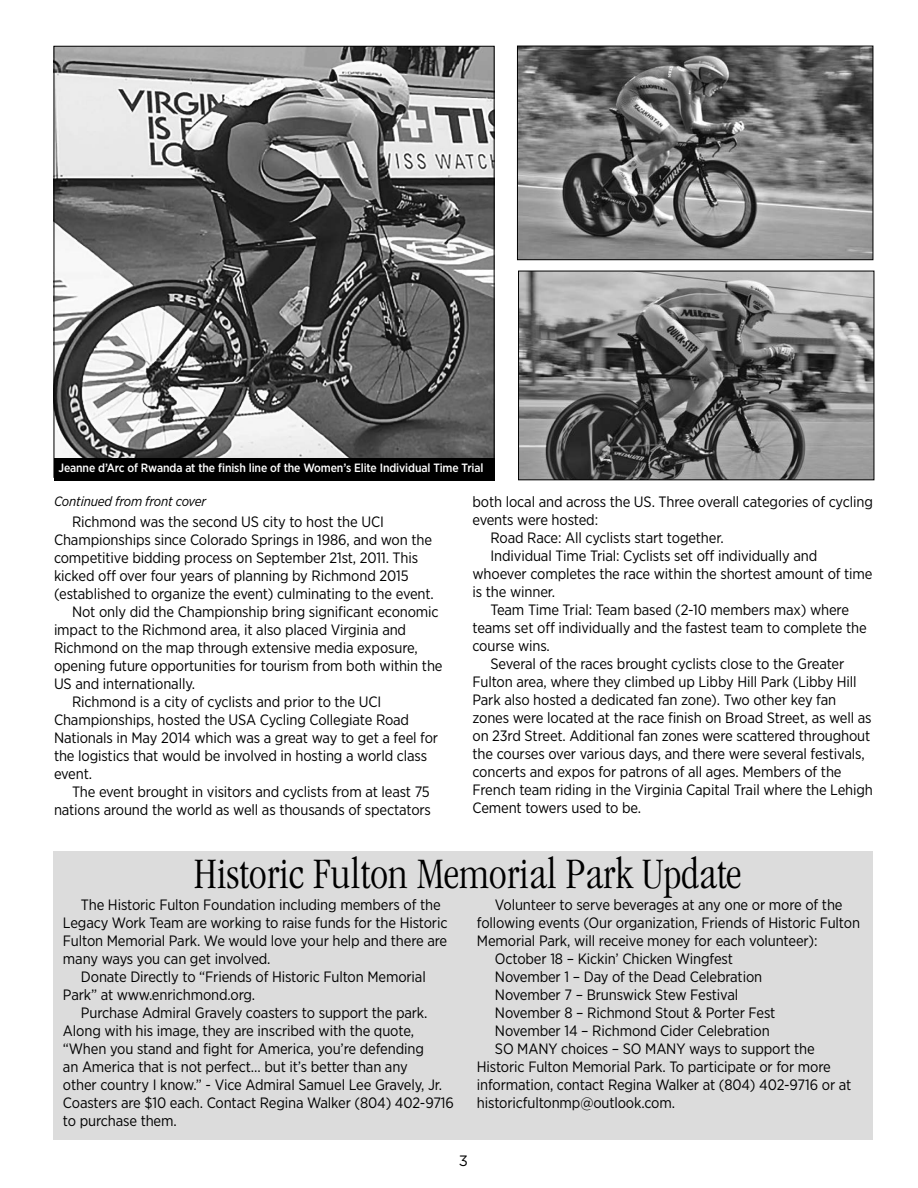
<style>
.page{position:relative;width:918px;height:1188px;background:#fff}
.page>*{position:absolute;margin:0;border:0;box-sizing:border-box;transform-origin:0 0}
.t1{font:300 condensed 45px "Garamond";color:#000}
.t2{font:15px/18px "Gotham Narrow";letter-spacing:-.01em;color:#000}
.t3{font:15px "Gotham";color:#000}
.t4{font:italic 13.5px "Gotham Narrow";letter-spacing:-.01em;color:#000}
.t5{font:500 12px "Gotham Narrow";letter-spacing:-.01em;color:#fff}
</style>
<div class="page">
<div style="left:54px;top:852px;width:819px;height:288px;background:#dcdcdc"></div>
<img style="left:56px;top:48px;width:436px;height:410px">
<div style="left:54px;top:458px;width:440px;height:22px;background:#000"></div>
<img style="left:520px;top:273px;width:352px;height:205px">
<div style="left:518px;top:271px;width:356px;height:209px;border:1px solid #000"></div>
<img style="left:519px;top:48px;width:352px;height:210px">
<div style="left:517px;top:46px;width:356px;height:214px;border:1px solid #000"></div>
<p class="t5" style="left:58px;top:460px;width:427px">Jeanne d’Arc of Rwanda at the finish line of the Women’s Elite Individual Time Trial</p>
<p class="t4" style="left:54px;top:493px;width:154px">Continued from front cover</p>
<p class="t2" style="left:72px;top:512px;width:313px">Richmond was the second US city to host the UCI</p>
<p class="t2" style="left:54px;top:530px;width:380px">Championships since Colorado Springs in 1986, and won the</p>
<p class="t2" style="left:54px;top:548px;width:366px">competitive bidding process on September 21st, 2011. This</p>
<p class="t2" style="left:54px;top:566px;width:356px">kicked off over four years of planning by Richmond 2015</p>
<p class="t2" style="left:54px;top:584px;width:381px">(established to organize the event) culminating to the event.</p>
<p class="t2" style="left:72px;top:602px;width:368px">Not only did the Championship bring significant economic</p>
<p class="t2" style="left:54px;top:620px;width:354px">impact to the Richmond area, it also placed Virginia and</p>
<p class="t2" style="left:54px;top:638px;width:365px">Richmond on the map through extensive media exposure,</p>
<p class="t2" style="left:54px;top:656px;width:390px">opening future opportunities for tourism from both within the</p>
<p class="t2" style="left:54px;top:674px;width:143px">US and internationally.</p>
<p class="t2" style="left:72px;top:692px;width:311px">Richmond is a city of cyclists and prior to the UCI</p>
<p class="t2" style="left:54px;top:710px;width:357px">Championships, hosted the USA Cycling Collegiate Road</p>
<p class="t2" style="left:54px;top:728px;width:386px">Nationals in May 2014 which was a great way to get a feel for</p>
<p class="t2" style="left:54px;top:746px;width:375px">the logistics that would be involved in hosting a world class</p>
<p class="t2" style="left:54px;top:764px;width:40px">event.</p>
<p class="t2" style="left:72px;top:782px;width:359px">The event brought in visitors and cyclists from at least 75</p>
<p class="t2" style="left:54px;top:800px;width:379px">nations around the world as well as thousands of spectators</p>
<p class="t2" style="left:472px;top:492px;width:402px">both local and across the US. Three overall categories of cycling</p>
<p class="t2" style="left:472px;top:510px;width:127px">events were hosted:</p>
<p class="t2" style="left:490px;top:528px;width:235px">Road Race: All cyclists start together.</p>
<p class="t2" style="left:490px;top:546px;width:328px">Individual Time Trial: Cyclists set off individually and</p>
<p class="t2" style="left:472px;top:564px;width:402px">whoever completes the race within the shortest amount of time</p>
<p class="t2" style="left:472px;top:582px;width:84px">is the winner.</p>
<p class="t2" style="left:490px;top:600px;width:360px">Team Time Trial: Team based (2-10 members max) where</p>
<p class="t2" style="left:472px;top:618px;width:396px">teams set off individually and the fastest team to complete the</p>
<p class="t2" style="left:472px;top:636px;width:79px">course wins.</p>
<p class="t2" style="left:490px;top:654px;width:355px">Several of the races brought cyclists close to the Greater</p>
<p class="t2" style="left:472px;top:672px;width:386px">Fulton area, where they climbed up Libby Hill Park (Libby Hill</p>
<p class="t2" style="left:472px;top:690px;width:365px">Park also hosted a dedicated fan zone). Two other key fan</p>
<p class="t2" style="left:472px;top:708px;width:401px">zones were located at the race finish on Broad Street, as well as</p>
<p class="t2" style="left:472px;top:726px;width:399px">on 23rd Street. Additional fan zones were scattered throughout</p>
<p class="t2" style="left:472px;top:744px;width:394px">the courses over various days, and there were several festivals,</p>
<p class="t2" style="left:472px;top:762px;width:371px">concerts and expos for patrons of all ages. Members of the</p>
<p class="t2" style="left:472px;top:780px;width:402px">French team riding in the Virginia Capital Trail where the Lehigh</p>
<p class="t2" style="left:472px;top:798px;width:170px">Cement towers used to be.</p>
<h1 class="t1" style="left:194px;top:849px;width:549px">Historic Fulton Memorial Park Update</h1>
<p class="t2" style="left:63px;top:895px;width:386px;text-indent:18px">The Historic Fulton Foundation including members of the Legacy Work Team are working to raise funds for the Historic Fulton Memorial Park. We would love your help and there are many ways you can get involved.</p>
<p class="t2" style="left:63px;top:967px;width:364px;text-indent:18px">Donate Directly to “Friends of Historic Fulton Memorial<br>Park” at www.enrichmond.org.</p>
<p class="t2" style="left:63px;top:1003px;width:393px;text-indent:18px">Purchase Admiral Gravely coasters to support the park.<br>Along with his image, they are inscribed with the quote, “When you stand and fight for America, you’re defending<br>an America that is not perfect… but it’s better than any<br>other country I know.” - Vice Admiral Samuel Lee Gravely, Jr.<br>Coasters are $10 each. Contact Regina Walker (804) 402-9716 to purchase them.</p>
<p class="t2" style="left:495px;top:895px;width:349px">Volunteer to serve beverages at any one or more of the</p>
<p class="t2" style="left:477px;top:913px;width:385px">following events (Our organization, Friends of Historic Fulton</p>
<p class="t2" style="left:477px;top:931px;width:342px">Memorial Park, will receive money for each volunteer):</p>
<p class="t2" style="left:495px;top:949px;width:240px">October 18 – Kickin’ Chicken Wingfest</p>
<p class="t2" style="left:495px;top:967px;width:269px">November 1 – Day of the Dead Celebration</p>
<p class="t2" style="left:495px;top:985px;width:245px">November 7 – Brunswick Stew Festival</p>
<p class="t2" style="left:495px;top:1003px;width:282px">November 8 – Richmond Stout &amp; Porter Fest</p>
<p class="t2" style="left:495px;top:1021px;width:276px">November 14 – Richmond Cider Celebration</p>
<p class="t2" style="left:495px;top:1039px;width:321px">SO MANY choices – SO MANY ways to support the</p>
<p class="t2" style="left:477px;top:1057px;width:355px">Historic Fulton Memorial Park. To participate or for more</p>
<p class="t2" style="left:477px;top:1075px;width:376px">information, contact Regina Walker at (804) 402-9716 or at</p>
<p class="t2" style="left:477px;top:1093px;width:200px">historicfultonmp@outlook.com.</p>
<p class="t3" style="left:459px;top:1152px;width:11px">3</p>
</div>
